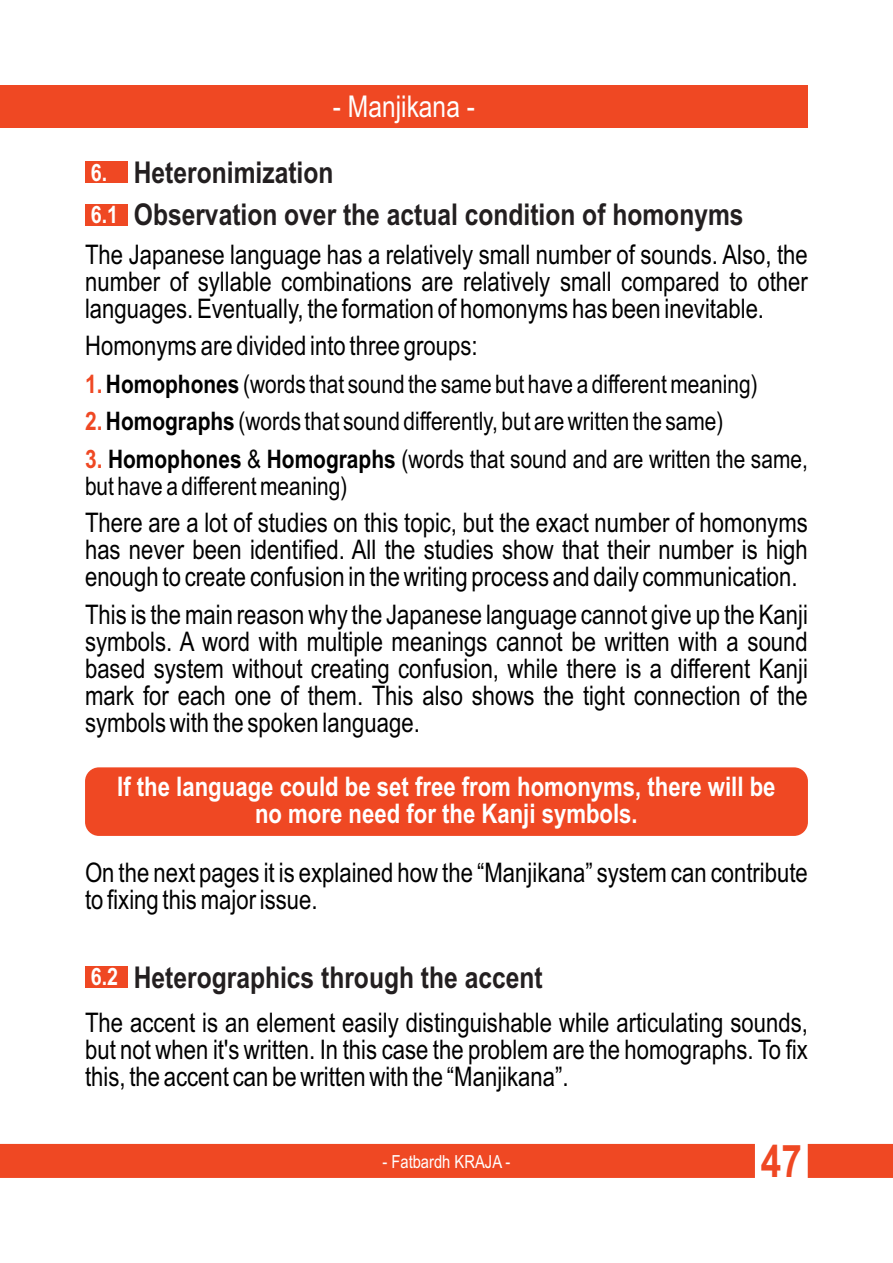
<style>
.page{position:relative;width:893px;height:1263px;background:#fff}
.page>*{position:absolute;margin:0;border:0;box-sizing:border-box;transform-origin:0 0}
.t1{font:700 45px "Arial Narrow";color:#ef4823}
.t2{font:700 30px/42.5px "Arial Narrow";color:#231f20}
.t3{font:30px "Arial Narrow";color:#fff}
.t4{font:27px/27px "Arial Narrow";color:#000;text-align:justify}
.t5{font:700 27px/27px "Arial Narrow";color:#fff;text-align:center}
.t6{font:25.5px/37.5px "Arial Narrow";color:#000}
.t7{font:700 24px/42.5px "Arial Narrow";color:#fff}
.t8{font:18px "Arial Narrow";color:#fff}
.s1{font-weight:700;color:#ef4823}
.s2{font-weight:700}
.s3{font-size:24px;color:#fff}
</style>
<div class="page">
<div style="left:85px;top:767px;width:723px;height:69px;background:#ef4823;border-radius:14px"></div>
<div style="left:85px;top:162px;width:43px;height:21px;background:#ef4823"></div>
<div style="left:85px;top:204px;width:43px;height:21px;background:#ef4823"></div>
<div style="left:85px;top:966px;width:43px;height:21px;background:#ef4823"></div>
<svg style="left:0;top:1144px;width:893px;height:34px;background:#ef5330"></svg>
<div style="left:0;top:85px;width:808px;height:43px;background:#ef4823"></div>
<p class="t3" style="left:333px;top:95px;width:144px">- Manjikana -</p>
<p class="t7" style="left:91px;top:153px;width:29px">6.<br>6.1</p>
<p class="t2" style="left:134px;top:154px;width:611px">Heteronimization<br>Observation over the actual condition of homonyms</p>
<p class="t4" style="left:85px;top:243px;width:724px">The Japanese language has a relatively small number of sounds. Also, the number of syllable combinations are relatively small compared to other languages. Eventually, the formation of homonyms has been inevitable.</p>
<p class="t4" style="left:85px;top:335px;width:394px">Homonyms are divided into three groups:</p>
<p class="t6" style="left:85px;top:367px;width:674px"><span class="s1">1.</span> <span class="s2">Homophones</span> (words that sound the same but have a different meaning)<br><span class="s1">2.</span><span class="s2">Homographs</span> (words that sound differently, but are written the same)</p>
<p class="t6" style="left:85px;top:447px;width:724px;line-height:27px"><span class="s1">3.</span> <span class="s2">Homophones</span> &amp; <span class="s2">Homographs</span> (words that sound and are written the same, but have a different meaning)</p>
<p class="t4" style="left:85px;top:512px;width:724px">There are a lot of studies on this topic, but the exact number of homonyms has never been identified. All the studies show that their number is high enough to create confusion in the writing process and daily communication.</p>
<p class="t4" style="left:85px;top:603px;width:724px">This is the main reason why the Japanese language cannot give up the Kanji symbols. A word with multiple meanings cannot be written with a sound based system without creating confusion, while there is a different Kanji mark for each one of them. This also shows the tight connection of the symbols with the spoken language.</p>
<p class="t5" style="left:117px;top:776px;width:660px">If the language could be set free from homonyms, there will be no more need for the Kanji symbols.</p>
<p class="t4" style="left:85px;top:861px;width:724px">On the next pages it is explained how the “Manjikana” system can contribute to fixing this major issue.</p>
<p class="t2" style="left:91px;top:958px;width:453px"><span class="s3">6.2</span> Heterographics through the accent</p>
<p class="t4" style="left:85px;top:1011px;width:724px">The accent is an element easily distinguishable while articulating sounds, but not when it's written. In this case the problem are the homographs. To fix this, the accent can be written with the “Manjikana”.</p>
<p class="t8" style="left:382px;top:1154px;width:129px">- Fatbardh KRAJA -</p>
<h1 class="t1" style="left:761px;top:1144px;width:43px">47</h1>
</div>
